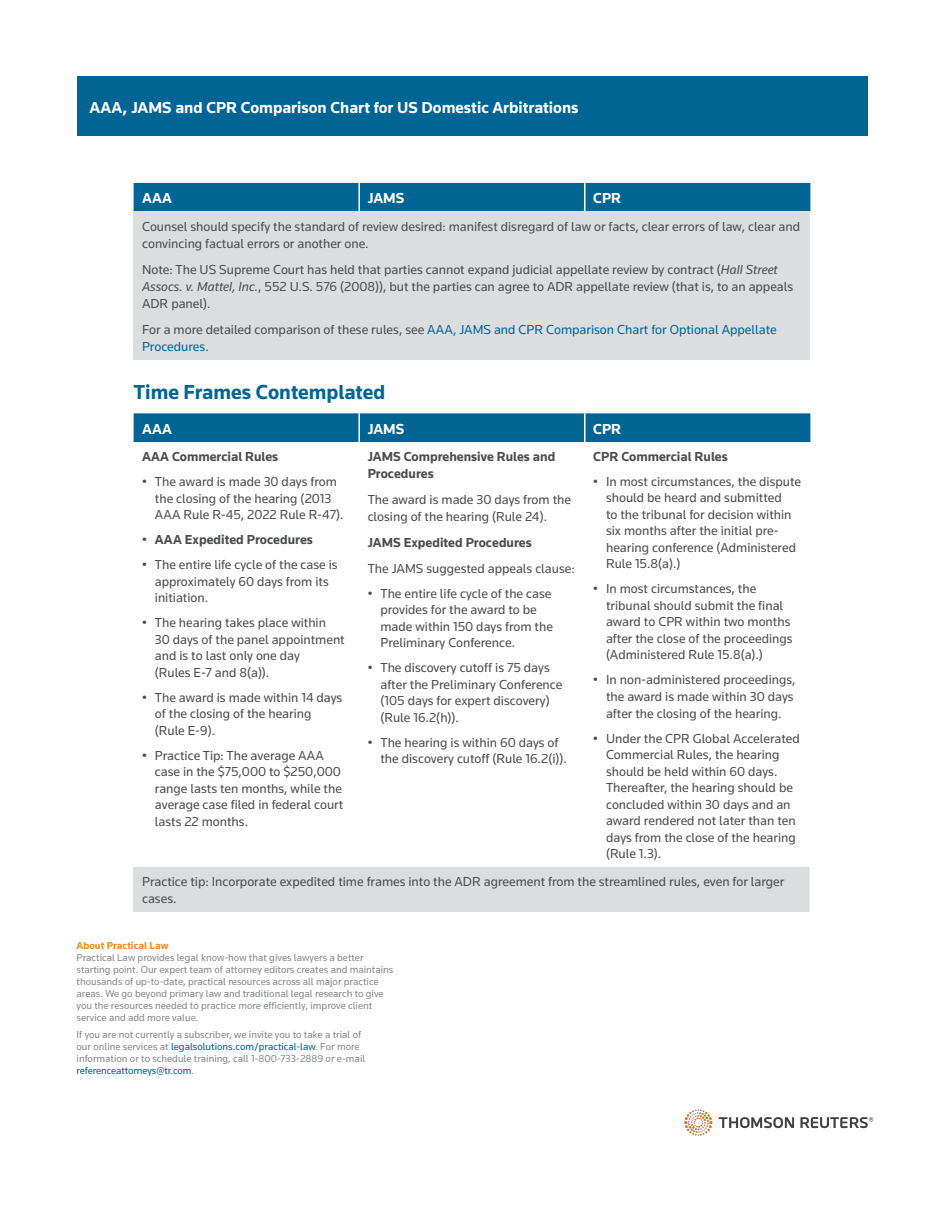
<style>
.page{position:relative;width:944px;height:1214px;background:#fff}
.page>*{position:absolute;margin:0;border:0;box-sizing:border-box;transform-origin:0 0}
.t1{font:700 21px "Knowledge";color:#006494}
.t2{font:700 16.5px "Knowledge";color:#fff}
.t3{font:700 15px "Knowledge";color:#fff}
.t4{font:13.5px/16.5px "Knowledge";color:#4b4c4d}
.t5{font:700 13.5px/17.2px "Knowledge";color:#4b4c4d}
.t6{font:13.5px/17.2px "Knowledge";color:#006494}
.t7{font:10.5px/12px "Knowledge";color:#86888b}
.t8{font:700 10.5px "Knowledge";color:#f6891f}
.s1{font-style:italic}
.s2{color:#4b4c4d}
.s3{font-weight:400}
.s4{color:#006494}
</style>
<div class="page">
<div style="left:77px;top:77px;width:790px;height:59px;background:#006494"></div>
<img style="left:684px;top:1109px;width:190px;height:27px">
<div style="left:134px;top:211px;width:676px;height:148px;background:#dcdddf"></div>
<div style="left:134px;top:183px;width:676px;height:28px;background:#006494"></div>
<div style="left:134px;top:866px;width:676px;height:45px;background:#dcdddf"></div>
<div style="left:134px;top:413px;width:676px;height:29px;background:#006494"></div>
<hr style="left:809px;top:866px;width:2px;height:45px;background:#fff">
<p class="t2" style="left:89px;top:97px;width:490px">AAA, JAMS and CPR Comparison Chart for US Domestic Arbitrations</p>
<p class="t3" style="left:142px;top:189px;width:31px">AAA</p>
<p class="t3" style="left:368px;top:189px;width:38px">JAMS</p>
<p class="t3" style="left:593px;top:189px;width:29px">CPR</p>
<p class="t4" style="left:142px;top:217px;width:659px;line-height:17.2px">Counsel should specify the standard of review desired: manifest disregard of law or facts, clear errors of law, clear and convincing factual errors or another one.</p>
<p class="t4" style="left:142px;top:260px;width:652px;line-height:17.2px">Note: The US Supreme Court has held that parties cannot expand judicial appellate review by contract (<span class="s1">Hall Street<br>Assocs. v. Mattel, Inc.</span>, 552 U.S. 576 (2008)), but the parties can agree to ADR appellate review (that is, to an appeals<br>ADR panel).</p>
<p class="t6" style="left:142px;top:320px;width:636px"><span class="s2">For a more detailed comparison of these rules, see</span> AAA, JAMS and CPR Comparison Chart for Optional Appellate<br>Procedures<span class="s2">.</span></p>
<h1 class="t1" style="left:134px;top:379px;width:253px">Time Frames Contemplated</h1>
<p class="t3" style="left:142px;top:419px;width:31px">AAA</p>
<p class="t3" style="left:368px;top:419px;width:38px">JAMS</p>
<p class="t3" style="left:593px;top:419px;width:29px">CPR</p>
<p class="t5" style="left:142px;top:447px;width:138px">AAA Commercial Rules</p>
<p class="t4" style="left:155px;top:473px;width:190px;text-indent:-13px">• The award is made 30 days from the closing of the hearing (2013<br>AAA Rule R-45, 2022 Rule R-47).</p>
<p class="t5" style="left:142px;top:530px;width:172px"><span class="s3">•</span> AAA Expedited Procedures</p>
<p class="t4" style="left:155px;top:556px;width:184px;text-indent:-13px">• The entire life cycle of the case is approximately 60 days from its initiation.</p>
<p class="t4" style="left:155px;top:614px;width:191px;text-indent:-13px">• The hearing takes place within<br>30 days of the panel appointment and is to last only one day<br>(Rules E-7 and 8(a)).</p>
<p class="t4" style="left:155px;top:688px;width:189px;text-indent:-13px">• The award is made within 14 days of the closing of the hearing (Rule E-9).</p>
<p class="t4" style="left:155px;top:746px;width:190px;text-indent:-13px">• Practice Tip: The average AAA case in the $75,000 to $250,000 range lasts ten months, while the average case filed in federal court lasts 22 months.</p>
<p class="t5" style="left:593px;top:447px;width:136px">CPR Commercial Rules</p>
<p class="t4" style="left:606px;top:473px;width:196px;text-indent:-13px">• In most circumstances, the dispute should be heard and submitted<br>to the tribunal for decision within six months after the initial pre&shy;hearing conference (Administered<br>Rule 15.8(a).)</p>
<p class="t4" style="left:606px;top:580px;width:188px;text-indent:-13px">• In most circumstances, the tribunal should submit the final award to CPR within two months after the close of the proceedings (Administered Rule 15.8(a).)</p>
<p class="t4" style="left:606px;top:671px;width:191px;text-indent:-13px">• In non-administered proceedings, the award is made within 30 days after the closing of the hearing.</p>
<p class="t4" style="left:606px;top:729px;width:195px;text-indent:-13px">• Under the CPR Global Accelerated<br>Commercial Rules, the hearing should be held within 60 days.<br>Thereafter, the hearing should be concluded within 30 days and an award rendered not later than ten days from the close of the hearing (Rule 1.3).</p>
<p class="t4" style="left:142px;top:872px;width:643px;line-height:17.2px">Practice tip: Incorporate expedited time frames into the ADR agreement from the streamlined rules, even for larger cases.</p>
<p class="t5" style="left:368px;top:447px;width:189px">JAMS Comprehensive Rules and<br>Procedures</p>
<p class="t4" style="left:368px;top:490px;width:205px;line-height:17.2px">The award is made 30 days from the closing of the hearing (Rule 24).</p>
<p class="t5" style="left:368px;top:533px;width:165px">JAMS Expedited Procedures</p>
<p class="t4" style="left:368px;top:560px;width:209px">The JAMS suggested appeals clause:</p>
<p class="t4" style="left:380px;top:585px;width:174px;text-indent:-13px">• The entire life cycle of the case provides for the award to be made within 150 days from the<br>Preliminary Conference.</p>
<p class="t4" style="left:380px;top:659px;width:183px;text-indent:-13px">• The discovery cutoff is 75 days after the Preliminary Conference (105 days for expert discovery) (Rule 16.2(h)).</p>
<p class="t4" style="left:380px;top:734px;width:188px;text-indent:-13px">• The hearing is within 60 days of the discovery cutoff (Rule 16.2(i)).</p>
<p class="t8" style="left:77px;top:939px;width:93px">About Practical Law</p>
<p class="t7" style="left:77px;top:951px;width:318px">Practical Law provides legal know-how that gives lawyers a better starting point. Our expert team of attorney editors creates and maintains thousands of up-to-date, practical resources across all major practice areas. We go beyond primary law and traditional legal research to give you the resources needed to practice more efficiently, improve client service and add more value.</p>
<p class="t7" style="left:77px;top:1028px;width:290px">If you are not currently a subscriber, we invite you to take a trial of our online services at <span class="s4">legalsolutions.com/practical-law</span>. For more information or to schedule training, call 1-800-733-2889 or e-mail <span class="s4">referenceattorneys@tr.com</span>.</p>
</div>
